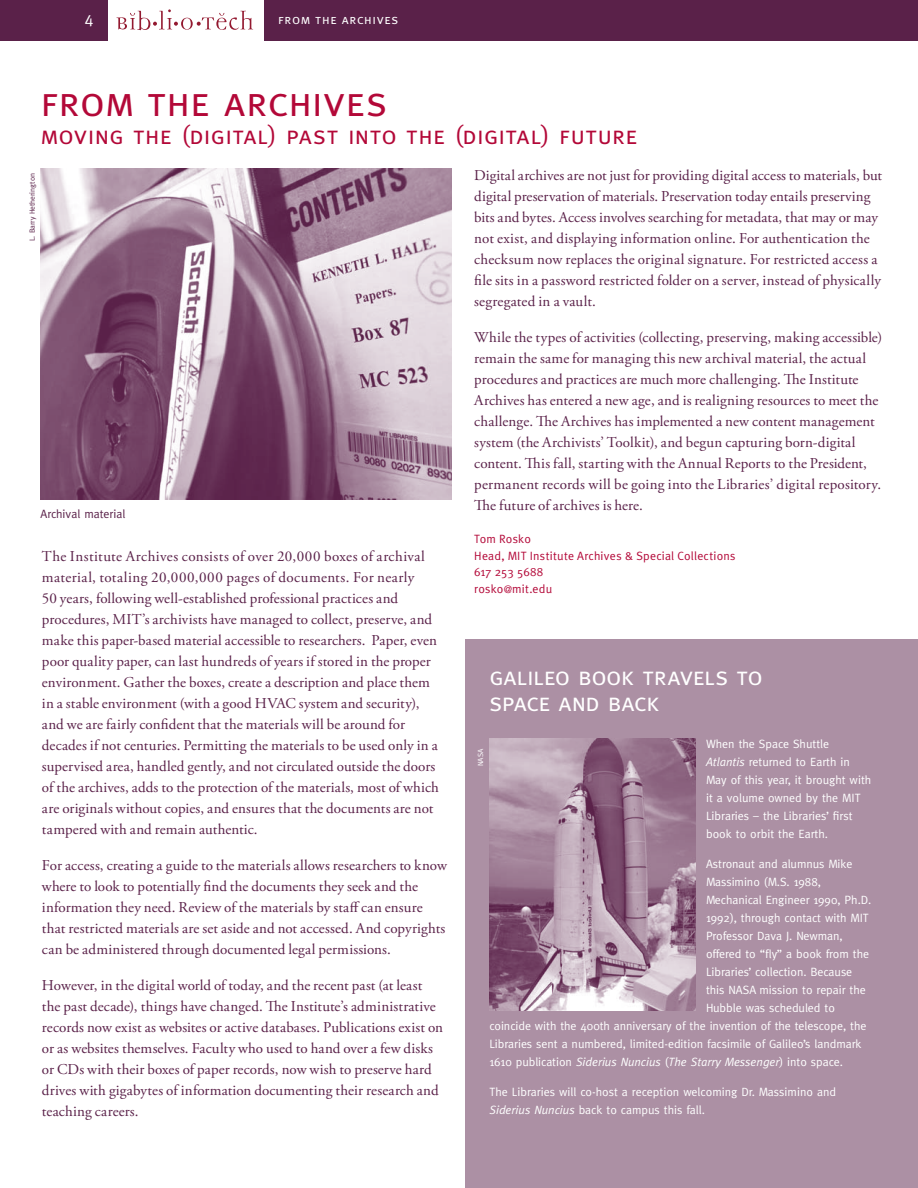
<style>
.page{position:relative;width:918px;height:1188px;background:#fff}
.page>*{position:absolute;margin:0;border:0;box-sizing:border-box;transform-origin:0 0}
.t1{font:42px "Meta Caps";letter-spacing:.005em;color:#b30838}
.t2{font:25.5px "Meta Caps";letter-spacing:.015em;color:#b30838}
.t3{font:25.5px/25.5px "Meta Caps";letter-spacing:-.015em;color:#fff}
.t4{font:16.5px "Meta Caps";color:#fff}
.t5{font:15px/21px "Adobe Garamond Pro";letter-spacing:.01em;color:#5a2149}
.t6{font:13.5px "Meta Caps";letter-spacing:.05em;color:#fff}
.t7{font:12px/18px "Meta";letter-spacing:-.005em;color:#fff}
.t8{font:12px/16.5px "Meta";letter-spacing:.02em;color:#b30838}
.t9{font:italic 12px "Meta";letter-spacing:-.005em;color:#fff}
.t10{font:12px "Meta";color:#5a2149}
.t11{font:7.5px "Meta";color:#5a2149}
.t12{font:7.5px "Meta";color:#fff}
.s1{font-size:10.5px}
.s2{font-style:italic}
.s3{font-style:normal}
</style>
<div class="page">
<div style="left:0;top:0;width:918px;height:40px;background:#5a2149"></div>
<div style="left:108px;top:0;width:155px;height:40px;background:#fff"></div>
<svg style="left:116px;top:9px;width:137px;height:21px"></svg>
<div style="left:466px;top:640px;width:452px;height:548px;background:#ac90a4"></div>
<img style="left:40px;top:168px;width:412px;height:332px">
<img style="left:489px;top:738px;width:206px;height:273px">
<p class="t4" style="left:85px;top:11px;width:10px">4</p>
<p class="t6" style="left:278px;top:11px;width:122px">from the archives</p>
<h1 class="t1" style="left:40px;top:77px;width:348px">from the archives</h1>
<h2 class="t2" style="left:40px;top:121px;width:599px">moving the (digital) past into the (digital) future</h2>
<p class="t11" style="left:28px;top:241px;width:70px;rotate:-90deg">L. Barry Hetherington</p>
<p class="t10" style="left:40px;top:506px;width:86px">Archival material</p>
<p class="t5" style="left:42px;top:546px;width:398px">The Institute Archives consists of over 20,000 boxes of archival material, totaling 20,000,000 pages of documents. For nearly<br>50 years, following well-established professional practices and procedures, MIT’s archivists have managed to collect, preserve, and make this paper-based material accessible to researchers. Paper, even poor quality paper, can last hundreds of years if stored in the proper environment. Gather the boxes, create a description and place them in a stable environment (with a good HVAC system and security), and we are fairly confident that the materials will be around for decades if not centuries. Permitting the materials to be used only in a supervised area, handled gently, and not circulated outside the doors of the archives, adds to the protection of the materials, most of which are originals without copies, and ensures that the documents are not tampered with and remain authentic.</p>
<p class="t5" style="left:42px;top:855px;width:406px">For access, creating a guide to the materials allows researchers to know where to look to potentially find the documents they seek and the information they need. Review of the materials by staff can ensure that restricted materials are set aside and not accessed. And copyrights can be administered through documented legal permissions.</p>
<p class="t5" style="left:42px;top:975px;width:403px">However, in the digital world of today, and the recent past (at least the past decade), things have changed. The Institute’s administrative records now exist as websites or active databases. Publications exist on or as websites themselves. Faculty who used to hand over a few disks or CDs with their boxes of paper records, now wish to preserve hard drives with gigabytes of information documenting their research and teaching careers.</p>
<p class="t5" style="left:474px;top:166px;width:409px">Digital archives are not just for providing digital access to materials, but digital preservation of materials. Preservation today entails preserving bits and bytes. Access involves searching for metadata, that may or may not exist, and displaying information online. For authentication the checksum now replaces the original signature. For restricted access a file sits in a password restricted folder on a server, instead of physically segregated in a vault.</p>
<p class="t5" style="left:474px;top:328px;width:409px">While the types of activities (collecting, preserving, making accessible) remain the same for managing this new archival material, the actual procedures and practices are much more challenging. The Institute Archives has entered a new age, and is realigning resources to meet the challenge. The Archives has implemented a new content management system (the Archivists’ Toolkit), and begun capturing born-digital content. This fall, starting with the Annual Reports to the President, permanent records will be going into the Libraries’ digital repository.<br>The future of archives is here.</p>
<p class="t8" style="left:474px;top:531px;width:263px">Tom Rosko<br>Head, MIT Institute Archives &amp; Special Collections<br>617 253 5688<br>rosko<span class="s1">@</span>mit.edu</p>
<h2 class="t3" style="left:489px;top:663px;width:275px">galileo book travels to space and back</h2>
<p class="t7" style="left:706px;top:734px;width:167px">When the Space Shuttle<br><span class="s2">Atlantis</span> returned to Earth in<br>May of this year, it brought with it a volume owned by the MIT<br>Libraries – the Libraries’ first book to orbit the Earth.</p>
<p class="t7" style="left:706px;top:854px;width:148px">Astronaut and alumnus Mike</p>
<p class="t7" style="left:706px;top:872px;width:116px">Massimino (M.S. 1988,</p>
<p class="t7" style="left:706px;top:890px;width:167px">Mechanical Engineer 1990, Ph.D.</p>
<p class="t7" style="left:706px;top:908px;width:164px">1992), through contact with MIT</p>
<p class="t7" style="left:706px;top:926px;width:138px">Professor Dava J. Newman,</p>
<p class="t7" style="left:706px;top:944px;width:165px">offered to “fly” a book from the</p>
<p class="t7" style="left:706px;top:962px;width:148px">Libraries’ collection. Because</p>
<p class="t7" style="left:706px;top:980px;width:161px">this NASA mission to repair the</p>
<p class="t7" style="left:706px;top:998px;width:130px">Hubble was scheduled to</p>
<p class="t7" style="left:489px;top:1016px;width:379px">coincide with the 400th anniversary of the invention of the telescope, the</p>
<p class="t7" style="left:489px;top:1034px;width:374px">Libraries sent a numbered, limited-edition facsimile of Galileo’s landmark</p>
<p class="t9" style="left:489px;top:1054px;width:355px"><span class="s3">1610 publication</span> Siderius Nuncius <span class="s3">(</span>The Starry Messenger<span class="s3">) into space.</span></p>
<p class="t7" style="left:489px;top:1082px;width:348px">The Libraries will co-host a reception welcoming Dr. Massimino and<br><span class="s2">Siderius Nuncius</span> back to campus this fall.</p>
<p class="t12" style="left:476px;top:766px;width:19px;rotate:-90deg">NASA</p>
</div>
